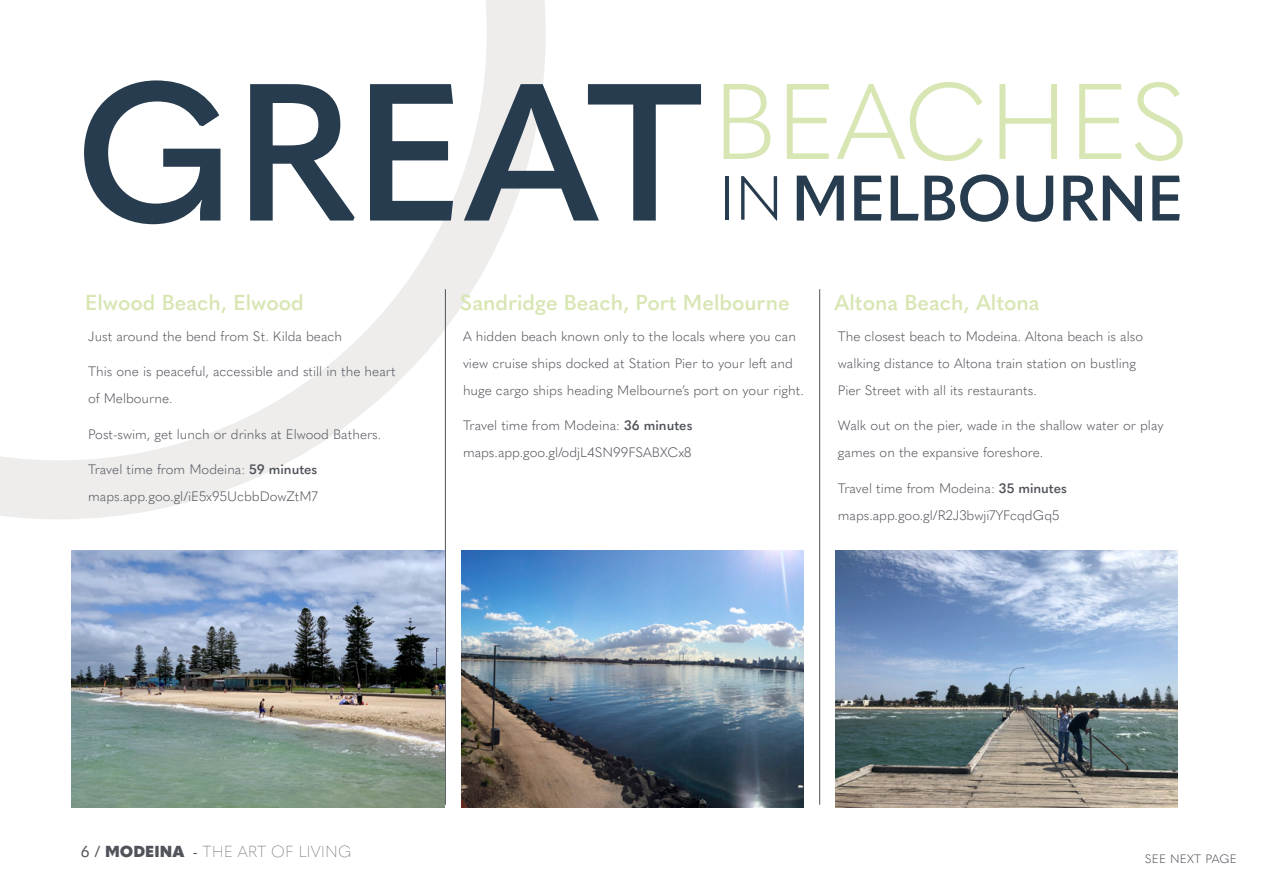
<style>
.page{position:relative;width:1263px;height:893px;background:#fff}
.page>*{position:absolute;margin:0;border:0;box-sizing:border-box;transform-origin:0 0}
.t1{font:300 105.9px "Quasimoda";color:#d7e6b3}
.t2{font:600 63.45px "Quasimoda";color:#273c4e}
.t3{font:600 21.45px "Quasimoda";color:#d7e6b3}
.t4{font:100 15.75px "Quasimoda";color:#50535a}
.t5{font:300 13.5px/27px "Quasimoda";color:#50535a}
.t6{font:300 12px "Quasimoda";letter-spacing:.02em;color:#50535a}
.s1{font-weight:600;font-size:192.6px;color:#273c4e}
.s2{font-weight:300;font-size:61.5px}
.s3{font-weight:600}
.s4{font-weight:400}
.s5{font-weight:900}
</style>
<div class="page">
<svg style="left:0;top:0;width:546px;height:519px"></svg>
<hr style="left:445px;top:289px;width:1px;height:516px;background:#50535a">
<hr style="left:819px;top:289px;width:1px;height:516px;background:#50535a">
<img style="left:72px;top:550px;width:373px;height:257px">
<img style="left:461px;top:550px;width:343px;height:258px">
<img style="left:836px;top:551px;width:342px;height:256px">
<h1 class="t1" style="left:74px;top:41px;width:1116px"><span class="s1">GREAT</span>BEACHES</h1>
<h2 class="t2" style="left:718px;top:149px;width:467px"><span class="s2">IN</span>MELBOURNE</h2>
<h3 class="t3" style="left:85px;top:285px;width:220px">Elwood Beach, Elwood</h3>
<h3 class="t3" style="left:460px;top:285px;width:331px">Sandridge Beach, Port Melbourne</h3>
<h3 class="t3" style="left:835px;top:285px;width:207px">Altona Beach, Altona</h3>
<p class="t5" style="left:88px;top:322px;width:255px">Just around the bend from St. Kilda beach</p>
<p class="t5" style="left:88px;top:357px;width:309px">This one is peaceful, accessible and still in the heart of Melbourne.</p>
<p class="t5" style="left:88px;top:420px;width:295px">Post-swim, get lunch or drinks at Elwood Bathers.</p>
<p class="t5" style="left:88px;top:455px;width:231px">Travel time from Modeina: <span class="s3">59 minutes </span>maps.app.goo.gl/iE5x95UcbbDowZtM7</p>
<p class="t5" style="left:463px;top:322px;width:342px">A hidden beach known only to the locals where you can view cruise ships docked at Station Pier to your left and huge cargo ships heading Melbourne’s port on your right.</p>
<p class="t5" style="left:463px;top:411px;width:231px">Travel time from Modeina: <span class="s3">36 minutes </span>maps.app.goo.gl/odjL4SN99FSABXCx8</p>
<p class="t5" style="left:838px;top:322px;width:307px">The closest beach to Modeina. Altona beach is also walking distance to Altona train station on bustling<br>Pier Street with all its restaurants.</p>
<p class="t5" style="left:838px;top:411px;width:327px">Walk out on the pier, wade in the shallow water or play games on the expansive foreshore.</p>
<p class="t5" style="left:838px;top:474px;width:231px">Travel time from Modeina: <span class="s3">35 minutes </span>maps.app.goo.gl/R2J3bwji7YFcqdGq5</p>
<p class="t4" style="left:81px;top:839px;width:272px"><span class="s4">6 /</span> <span class="s5">MODEINA</span> <span class="s4">-</span> THE ART OF LIVING</p>
<p class="t6" style="left:1145px;top:850px;width:93px">SEE NEXT PAGE</p>
</div>
